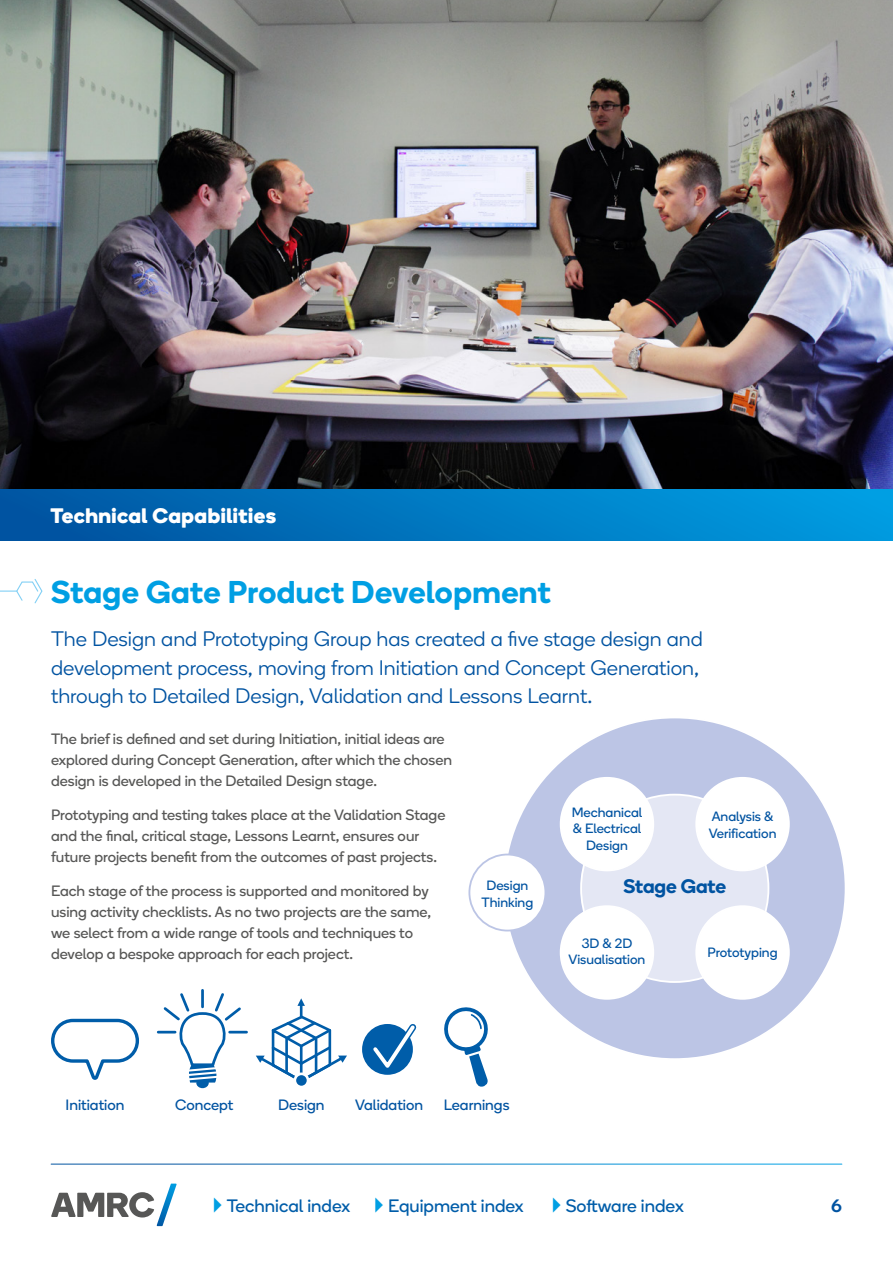
<style>
.page{position:relative;width:893px;height:1263px;background:#fff}
.page>*{position:absolute;margin:0;border:0;box-sizing:border-box;transform-origin:0 0}
.t1{font:600 31.5px "Boing";letter-spacing:.015em;color:#009fe3}
.t2{font:300 21px/28.5px "Boing";color:#0053a1}
.t3{font:700 21px "Boing";letter-spacing:.025em;color:#fff}
.t4{font:600 19.5px "Boing";color:#0053a1}
.t5{font:18px "Boing";color:#005da9}
.t6{font:500 18px "Boing";color:#0053a1}
.t7{font:15px/21px "Boing";color:#575756}
.t8{font:15px "Boing";color:#0053a1}
.t9{font:13.5px/16.5px "Boing";color:#0053a1;text-align:center}
.s1{color:#009fe3}
</style>
<div class="page">
<img style="left:0;top:0;width:893px;height:489px">
<svg style="left:51px;top:1183px;width:126px;height:43px"></svg>
<div style="left:0;top:489px;width:893px;height:51px;background:linear-gradient(to right,#0053a0,#009fe3)"></div>
<svg style="left:0;top:579px;width:43px;height:25px"></svg>
<div style="left:504px;top:717px;width:342px;height:342px;background:#bcc5e5;border-radius:50%"></div>
<div style="left:581px;top:795px;width:187px;height:187px;background:#e4e7f4;border-radius:50%"></div>
<div style="left:469px;top:854px;width:76px;height:76px;background:#fff;border-radius:50%"></div>
<div style="left:468px;top:853px;width:78px;height:78px;border:2px solid #bcc5e5;border-radius:50%"></div>
<div style="left:561px;top:778px;width:92px;height:92px;background:#fff;border-radius:50%"></div>
<div style="left:560px;top:777px;width:94px;height:94px;border:2px solid #fff;border-radius:50%"></div>
<div style="left:696px;top:778px;width:93px;height:92px;background:#fff;border-radius:50%"></div>
<div style="left:695px;top:777px;width:95px;height:94px;border:2px solid #fff;border-radius:50%"></div>
<div style="left:561px;top:906px;width:92px;height:93px;background:#fff;border-radius:50%"></div>
<div style="left:560px;top:905px;width:94px;height:95px;border:2px solid #fff;border-radius:50%"></div>
<div style="left:696px;top:906px;width:93px;height:93px;background:#fff;border-radius:50%"></div>
<div style="left:695px;top:905px;width:95px;height:95px;border:2px solid #fff;border-radius:50%"></div>
<svg style="left:51px;top:1018px;width:88px;height:62px"></svg>
<hr style="left:201px;top:990px;width:3px;height:17px;background:#005da9">
<svg style="left:158px;top:991px;width:89px;height:97px"></svg>
<hr style="left:300px;top:1005px;width:2px;height:51px;background:#005da9">
<svg style="left:256px;top:1014px;width:91px;height:65px"></svg>
<div style="left:295px;top:1074px;width:13px;height:13px;background:#005da9;border-radius:50%"></div>
<div style="left:294px;top:1072px;width:15px;height:16px;border:3px solid #fff;border-radius:50%"></div>
<svg style="left:297px;top:998px;width:8px;height:8px"></svg>
<div style="left:362px;top:1024px;width:51px;height:51px;background:#005da9;border-radius:50%"></div>
<svg style="left:366px;top:1024px;width:51px;height:51px"></svg>
<svg style="left:444px;top:1007px;width:44px;height:80px"></svg>
<h2 class="t3" style="left:51px;top:501px;width:227px">Technical Capabilities</h2>
<h1 class="t1" style="left:51px;top:570px;width:501px">Stage Gate Product Development</h1>
<h2 class="t2" style="left:51px;top:624px;width:653px">The Design and Prototyping Group has created a five stage design and development process, moving from Initiation and Concept Generation, through to Detailed Design, Validation and Lessons Learnt.</h2>
<p class="t7" style="left:51px;top:728px;width:403px">The brief is defined and set during Initiation, initial ideas are explored during Concept Generation, after which the chosen design is developed in the Detailed Design stage.</p>
<p class="t7" style="left:51px;top:804px;width:396px">Prototyping and testing takes place at the Validation Stage and the final, critical stage, Lessons Learnt, ensures our future projects benefit from the outcomes of past projects.</p>
<p class="t7" style="left:51px;top:880px;width:382px">Each stage of the process is supported and monitored by using activity checklists. As no two projects are the same, we select from a wide range of tools and techniques to develop a bespoke approach for each project.</p>
<p class="t9" style="left:482px;top:877px;width:53px">Design<br>Thinking</p>
<p class="t9" style="left:572px;top:803px;width:72px">Mechanical &amp; Electrical<br>Design</p>
<p class="t9" style="left:709px;top:808px;width:69px;text-align:left">Analysis &amp;<br>Verification</p>
<h3 class="t4" style="left:623px;top:872px;width:104px">Stage Gate</h3>
<p class="t9" style="left:568px;top:935px;width:78px">3D &amp; 2D<br>Visualisation</p>
<p class="t9" style="left:707px;top:944px;width:72px">Prototyping</p>
<p class="t8" style="left:66px;top:1095px;width:60px">Initiation</p>
<p class="t8" style="left:175px;top:1095px;width:60px">Concept</p>
<p class="t8" style="left:278px;top:1095px;width:48px">Design</p>
<p class="t8" style="left:355px;top:1095px;width:69px">Validation</p>
<p class="t8" style="left:444px;top:1095px;width:67px">Learnings</p>
<p class="t5" style="left:205px;top:1194px;width:480px"><span class="s1">✔</span>Technical index <span class="s1">✔</span>Equipment index <span class="s1">✔</span>Software index</p>
<p class="t6" style="left:831px;top:1194px;width:12px">6</p>
</div>
